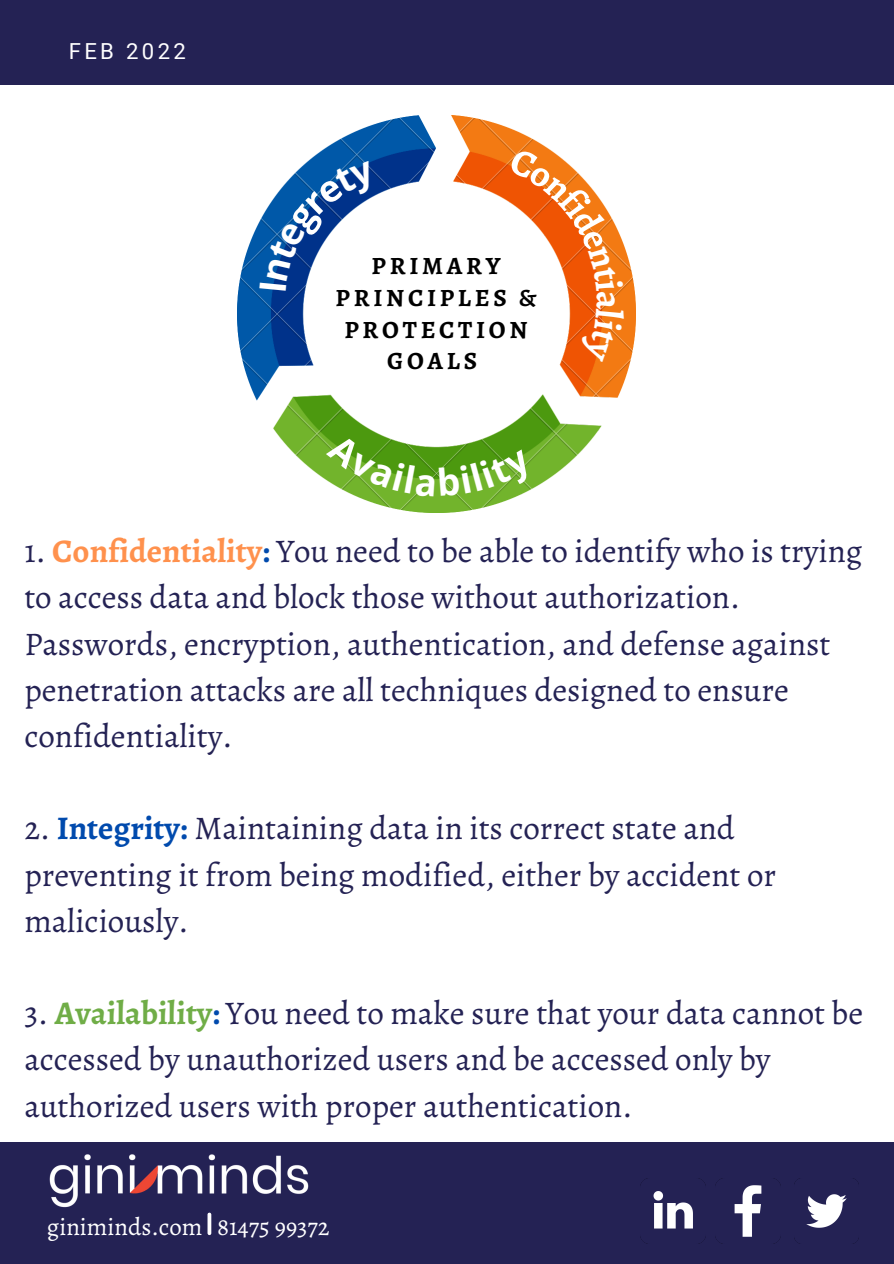
<style>
.page{position:relative;width:894px;height:1264px;background:#fff}
.page>*{position:absolute;margin:0;border:0;box-sizing:border-box;transform-origin:0 0}
.t1{font:40.5px "Alegreya";color:#fff}
.t2{font:700 38.1px "Alegreya";color:#fff}
.t3{font:33px/46.2px "Alegreya";color:#242254}
.t4{font:700 24.9px/31.5px "Alegreya";letter-spacing:.15em;color:#000;text-align:center}
.t5{font:24.75px "Alegreya";color:#fff}
.t6{font:22.05px "Roboto";letter-spacing:.15em;color:#fff}
.s1{font-weight:700;color:#ff914d}
.s2{font-weight:700;color:#004aad}
.s3{font-weight:700;color:#70ad47}
</style>
<div class="page">
<div style="left:0;top:1142px;width:893px;height:121px;background:#242254"></div>
<svg style="left:207px;top:1215px;width:4px;height:18px"></svg>
<img style="left:640px;top:1178px;width:65px;height:64px">
<img style="left:715px;top:1178px;width:65px;height:64px">
<img style="left:794px;top:1178px;width:64px;height:63px">
<img style="left:49px;top:1154px;width:260px;height:61px">
<div style="left:0;top:1px;width:893px;height:84px;background:#242254"></div>
<img style="left:237px;top:116px;width:398px;height:396px">
<svg style="left:508px;top:147px;width:115px;height:144px"></svg>
<svg style="left:577px;top:308px;width:48px;height:54px;background:#ef680d"></svg>
<svg style="left:259px;top:161px;width:120px;height:130px"></svg>
<svg style="left:326px;top:433px;width:210px;height:63px;background:#70af37"></svg>
<p class="t6" style="left:69px;top:39px;width:118px">FEB 2022</p>
<p class="t6" style="left:47px;top:43px;width:191px">JANUARY 2022</p>
<p class="t4" style="left:335px;top:250px;width:202px">PRIMARY<br>PRINCIPLES &amp;<br>PROTECTION<br>GOALS</p>
<p class="t2" style="left:635px;top:291px;width:20px;rotate:90deg">a</p>
<p class="t3" style="left:24px;top:528px;width:839px">1. <span class="s1">Confidentiality</span><span class="s2">:</span> You need to be able to identify who is trying to access data and block those without authorization.<br>Passwords, encryption, authentication, and defense against penetration attacks are all techniques designed to ensure confidentiality.</p>
<p class="t3" style="left:24px;top:805px;width:753px">2. <span class="s2">Integrity:</span> Maintaining data in its correct state and preventing it from being modified, either by accident or maliciously.</p>
<p class="t3" style="left:24px;top:989px;width:840px">3. <span class="s3">Availability</span><span class="s2">:</span> You need to make sure that your data cannot be accessed by unauthorized users and be accessed only by authorized users with proper authentication.</p>
<p class="t1" style="left:38px;top:1187px;width:256px">giniminds.com</p>
<p class="t5" style="left:47px;top:1209px;width:157px">giniminds.com</p>
<p class="t5" style="left:217px;top:1209px;width:114px">81475 99372</p>
</div>
